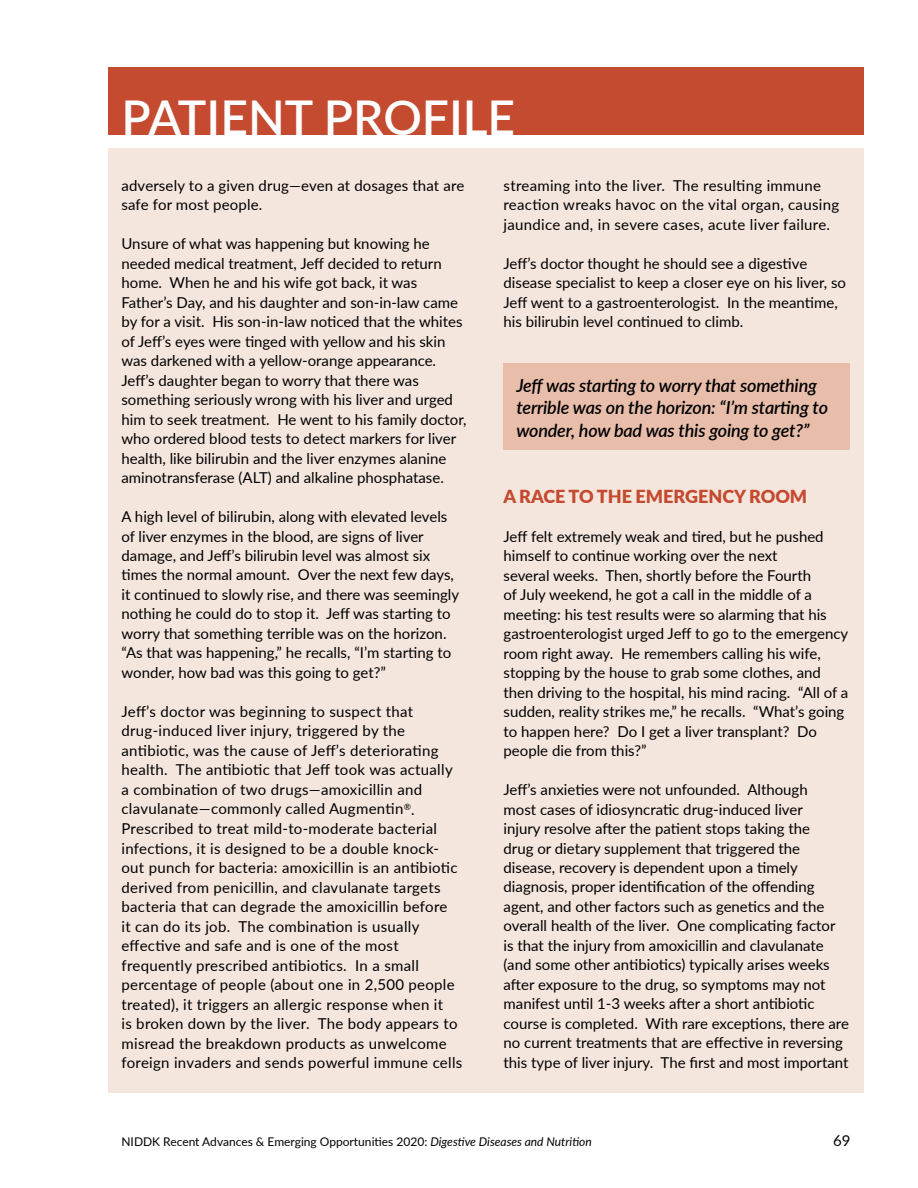
<style>
.page{position:relative;width:918px;height:1188px;background:#fff}
.page>*{position:absolute;margin:0;border:0;box-sizing:border-box;transform-origin:0 0}
.t1{font:600 48px "Lato";color:#fff}
.t2{font:italic 600 18px/22.5px "Lato";letter-spacing:-.01em;color:#000}
.t3{font:900 18px "Lato";color:#c44a30}
.t4{font:15px/19.5px "Lato";color:#000}
.t5{font:15px/19.5px "Lato";letter-spacing:.02em;color:#000}
.t6{font:12px "Lato";color:#000}
.s1{font-style:italic}
</style>
<div class="page">
<div style="left:108px;top:68px;width:756px;height:67px;background:#c44a30"></div>
<div style="left:108px;top:148px;width:756px;height:946px;background:#f5e6dd"></div>
<div style="left:503px;top:364px;width:347px;height:86px;background:#e8beab"></div>
<h1 class="t1" style="left:122px;top:83px;width:395px">PATIENT PROFILE</h1>
<p class="t4" style="left:122px;top:175px;width:344px">adversely to a given drug—even at dosages that are safe for most people.</p>
<p class="t4" style="left:122px;top:233px;width:347px">Unsure of what was happening but knowing he needed medical treatment, Jeff decided to return home. When he and his wife got back, it was Father’s Day, and his daughter and son-in-law came by for a visit. His son-in-law noticed that the whites of Jeff’s eyes were tinged with yellow and his skin was darkened with a yellow-orange appearance.<br>Jeff’s daughter began to worry that there was something seriously wrong with his liver and urged him to seek treatment. He went to his family doctor, who ordered blood tests to detect markers for liver health, like bilirubin and the liver enzymes alanine aminotransferase (ALT) and alkaline phosphatase.</p>
<p class="t4" style="left:122px;top:506px;width:339px">A high level of bilirubin, along with elevated levels of liver enzymes in the blood, are signs of liver damage, and Jeff’s bilirubin level was almost six times the normal amount. Over the next few days, it continued to slowly rise, and there was seemingly nothing he could do to stop it. Jeff was starting to worry that something terrible was on the horizon. “As that was happening,” he recalls, “I’m starting to wonder, how bad was this going to get?”</p>
<p class="t5" style="left:121px;top:701px;width:342px">Jeff’s doctor was beginning to suspect that drug-induced liver injury, triggered by the antibiotic, was the cause of Jeff’s deteriorating health. The antibiotic that Jeff took was actually a combination of two drugs—amoxicillin and clavulanate—commonly called Augmentin<sup>®</sup>.<br>Prescribed to treat mild-to-moderate bacterial infections, it is designed to be a double knock&shy;out punch for bacteria: amoxicillin is an antibiotic derived from penicillin, and clavulanate targets bacteria that can degrade the amoxicillin before<br>it can do its job. The combination is usually effective and safe and is one of the most frequently prescribed antibiotics. In a small percentage of people (about one in 2,500 people treated), it triggers an allergic response when it<br>is broken down by the liver. The body appears to misread the breakdown products as unwelcome foreign invaders and sends powerful immune cells</p>
<p class="t5" style="left:504px;top:175px;width:337px">streaming into the liver. The resulting immune reaction wreaks havoc on the vital organ, causing jaundice and, in severe cases, acute liver failure.</p>
<p class="t4" style="left:504px;top:253px;width:344px">Jeff’s doctor thought he should see a digestive disease specialist to keep a closer eye on his liver, so Jeff went to a gastroenterologist. In the meantime, his bilirubin level continued to climb.</p>
<p class="t2" style="left:516px;top:373px;width:313px">Jeff was starting to worry that something terrible was on the horizon: “I’m starting to wonder, how bad was this going to get?”</p>
<h4 class="t3" style="left:504px;top:482px;width:305px">A RACE TO THE EMERGENCY ROOM</h4>
<p class="t4" style="left:504px;top:526px;width:346px">Jeff felt extremely weak and tired, but he pushed himself to continue working over the next<br>several weeks. Then, shortly before the Fourth<br>of July weekend, he got a call in the middle of a meeting: his test results were so alarming that his gastroenterologist urged Jeff to go to the emergency room right away. He remembers calling his wife, stopping by the house to grab some clothes, and then driving to the hospital, his mind racing. “All of a sudden, reality strikes me,” he recalls. “What’s going to happen here? Do I get a liver transplant? Do people die from this?”</p>
<p class="t4" style="left:504px;top:779px;width:347px">Jeff’s anxieties were not unfounded. Although<br>most cases of idiosyncratic drug-induced liver<br>injury resolve after the patient stops taking the<br>drug or dietary supplement that triggered the disease, recovery is dependent upon a timely diagnosis, proper identification of the offending agent, and other factors such as genetics and the overall health of the liver. One complicating factor is that the injury from amoxicillin and clavulanate (and some other antibiotics) typically arises weeks after exposure to the drug, so symptoms may not manifest until 1-3 weeks after a short antibiotic course is completed. With rare exceptions, there are no current treatments that are effective in reversing this type of liver injury. The first and most important</p>
<p class="t6" style="left:122px;top:1133px;width:472px">NIDDK Recent Advances &amp; Emerging Opportunities 2020: <span class="s1">Digestive Diseases and Nutrition</span></p>
<p class="t4" style="left:833px;top:1130px;width:19px">69</p>
</div>
